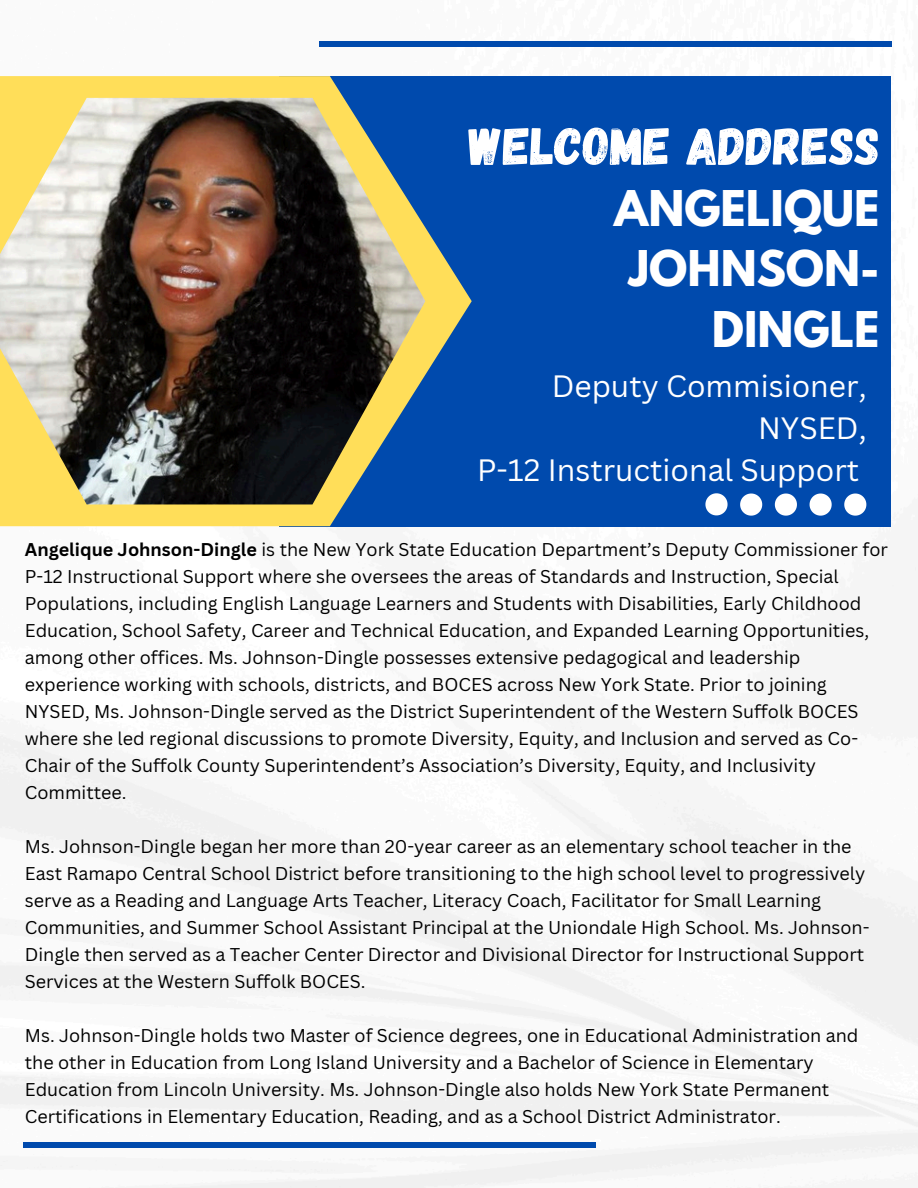
<style>
.page{position:relative;width:918px;height:1188px;background:#fff}
.page>*{position:absolute;margin:0;border:0;box-sizing:border-box;transform-origin:0 0}
.t1{font:52.8px "Gagalin";color:#fff}
.t2{font:700 43.65px/60.8px "League Spartan";color:#fff;text-align:right}
.t3{font:30px/41.7px "Canva Sans";color:#fff;text-align:right}
.t4{font:18px/27px "Canva Sans";color:#000}
.s1{font-weight:700}
</style>
<div class="page">
<img style="left:0;top:41px;width:918px;height:1147px">
<div style="left:279px;top:76px;width:612px;height:450px;background:#004aad"></div>
<svg style="left:705px;top:493px;width:23px;height:22px"></svg>
<svg style="left:740px;top:494px;width:22px;height:22px"></svg>
<svg style="left:775px;top:494px;width:22px;height:22px"></svg>
<svg style="left:810px;top:494px;width:22px;height:22px"></svg>
<svg style="left:844px;top:494px;width:22px;height:22px"></svg>
<div style="left:319px;top:42px;width:572px;height:5px;background:#004aad"></div>
<svg style="left:0;top:76px;width:472px;height:450px"></svg>
<img style="left:0;top:98px;width:425px;height:406px">
<div style="left:23px;top:1143px;width:573px;height:5px;background:#004aad"></div>
<h1 class="t1" style="left:469px;top:112px;width:413px">WELCOME ADDRESS</h1>
<h2 class="t2" style="left:614px;top:183px;width:267px">ANGELIQUE<br>JOHNSON-<br>DINGLE</h2>
<p class="t3" style="left:477px;top:365px;width:391px">Deputy Commisioner,<br>NYSED,<br>P-12 Instructional Support</p>
<h3 class="t4" style="left:25px;top:536px;width:865px"><span class="s1">Angelique Johnson-Dingle</span> is the New York State Education Department’s Deputy Commissioner for P-12 Instructional Support where she oversees the areas of Standards and Instruction, Special Populations, including English Language Learners and Students with Disabilities, Early Childhood Education, School Safety, Career and Technical Education, and Expanded Learning Opportunities, among other offices. Ms. Johnson-Dingle possesses extensive pedagogical and leadership experience working with schools, districts, and BOCES across New York State. Prior to joining NYSED, Ms. Johnson-Dingle served as the District Superintendent of the Western Suffolk BOCES where she led regional discussions to promote Diversity, Equity, and Inclusion and served as Co-Chair of the Suffolk County Superintendent’s Association’s Diversity, Equity, and Inclusivity Committee.</h3>
<p class="t4" style="left:25px;top:833px;width:846px">Ms. Johnson-Dingle began her more than 20-year career as an elementary school teacher in the East Ramapo Central School District before transitioning to the high school level to progressively serve as a Reading and Language Arts Teacher, Literacy Coach, Facilitator for Small Learning Communities, and Summer School Assistant Principal at the Uniondale High School. Ms. Johnson-Dingle then served as a Teacher Center Director and Divisional Director for Instructional Support Services at the Western Suffolk BOCES.</p>
<p class="t4" style="left:25px;top:1022px;width:835px">Ms. Johnson-Dingle holds two Master of Science degrees, one in Educational Administration and the other in Education from Long Island University and a Bachelor of Science in Elementary Education from Lincoln University. Ms. Johnson-Dingle also holds New York State Permanent Certifications in Elementary Education, Reading, and as a School District Administrator.</p>
</div>
